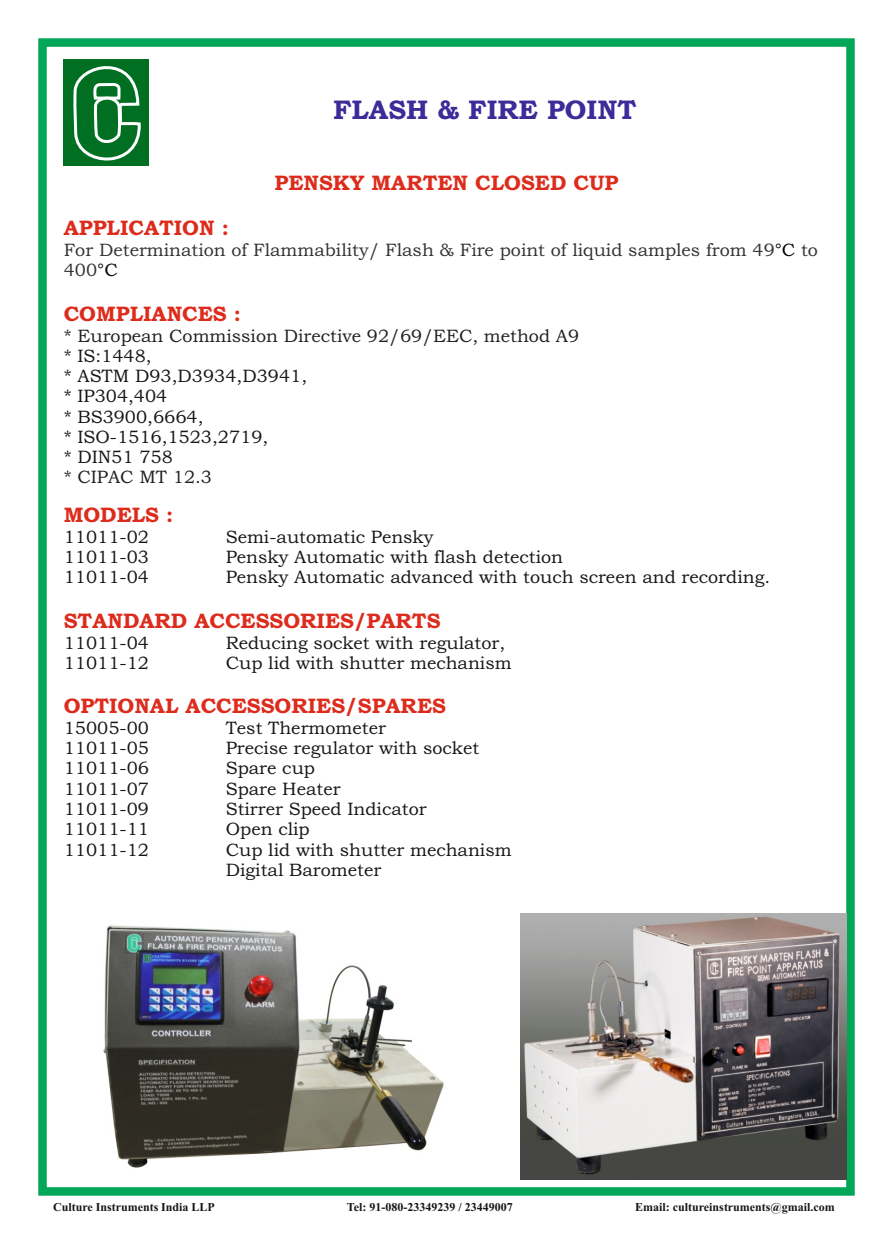
<style>
.page{position:relative;width:893px;height:1234px;background:#fff}
.page>*{position:absolute;margin:0;border:0;box-sizing:border-box;transform-origin:0 0}
.t1{font:700 27px "Bookman Old Style";color:#3c2b99}
.t2{font:700 21px "Bookman Old Style";color:#dd2b1c}
.t3{font:18px/20.2px "Bookman Old Style";color:#151616}
.t4{font:18px/20.2px "Bookman Old Style";color:#323232}
.t5{font:18px/20.2px "Bookman Old Style";color:#241f21}
.t6{font:700 12px "Times New Roman";color:#151616}
.s1{color:#000}
.s2{color:#151616}
</style>
<div class="page">
<div style="left:38px;top:38px;width:817px;height:1157px;border:9px solid #00a759"></div>
<div style="left:64px;top:60px;width:85px;height:106px;background:#006f21"></div>
<svg style="left:72px;top:59px;width:70px;height:102px"></svg>
<img style="left:521px;top:913px;width:325px;height:265px">
<img style="left:103px;top:925px;width:341px;height:243px">
<h1 class="t1" style="left:333px;top:100px;width:304px">FLASH &amp; FIRE POINT</h1>
<p class="t2" style="left:64px;top:220px;width:167px">APPLICATION :</p>
<p class="t2" style="left:274px;top:175px;width:345px">PENSKY MARTEN CLOSED CUP</p>
<p class="t4" style="left:64px;top:241px;width:756px">For Determination of Flammability/ Flash &amp; Fire point of liquid samples from 49<span class="s1">°C</span> to<br>400<span class="s1">°C</span></p>
<p class="t2" style="left:64px;top:305px;width:179px">COMPLIANCES :</p>
<p class="t5" style="left:64px;top:327px;width:517px">* European Commission Directive 92/69/EEC, method A9 * <span class="s2">IS:1448,</span></p>
<p class="t3" style="left:64px;top:367px;width:245px">* ASTM D93,D3934,D3941, * IP304,404<br>* BS3900,6664,<br>* ISO-1516,1523,2719,<br>* DIN51 758</p>
<p class="t5" style="left:64px;top:469px;width:150px">* CIPAC MT 12.3</p>
<p class="t2" style="left:64px;top:506px;width:111px">MODELS :</p>
<p class="t3" style="left:64px;top:528px;width:87px">11011-02<br>11011-03</p>
<p class="t3" style="left:226px;top:528px;width:209px">Semi-automatic Pensky</p>
<p class="t3" style="left:226px;top:548px;width:339px">Pensky Automatic with flash detection</p>
<p class="t3" style="left:64px;top:568px;width:87px">11011-04</p>
<p class="t3" style="left:226px;top:568px;width:546px">Pensky Automatic advanced with touch screen and recording.</p>
<p class="t2" style="left:64px;top:612px;width:378px">STANDARD ACCESSORIES/PARTS</p>
<p class="t3" style="left:64px;top:633px;width:87px">11011-04</p>
<p class="t3" style="left:226px;top:633px;width:281px">Reducing socket with regulator,</p>
<p class="t3" style="left:64px;top:654px;width:87px">11011-12</p>
<p class="t3" style="left:226px;top:654px;width:287px">Cup lid with shutter mechanism</p>
<p class="t2" style="left:64px;top:697px;width:384px">OPTIONAL ACCESSORIES/SPARES</p>
<p class="t3" style="left:64px;top:719px;width:87px">15005-00</p>
<p class="t3" style="left:226px;top:719px;width:162px">Test Thermometer</p>
<p class="t3" style="left:64px;top:739px;width:87px">11011-05</p>
<p class="t3" style="left:226px;top:739px;width:255px">Precise regulator with socket</p>
<p class="t3" style="left:64px;top:759px;width:87px">11011-06</p>
<p class="t3" style="left:226px;top:759px;width:91px">Spare cup</p>
<p class="t3" style="left:64px;top:780px;width:87px">11011-07</p>
<p class="t3" style="left:226px;top:780px;width:116px">Spare Heater</p>
<p class="t3" style="left:64px;top:800px;width:87px">11011-09</p>
<p class="t3" style="left:226px;top:800px;width:202px">Stirrer Speed Indicator</p>
<p class="t3" style="left:64px;top:820px;width:87px">11011-11</p>
<p class="t3" style="left:226px;top:820px;width:85px">Open clip</p>
<p class="t3" style="left:64px;top:840px;width:87px">11011-12</p>
<p class="t3" style="left:226px;top:840px;width:287px">Cup lid with shutter mechanism<br>Digital Barometer</p>
<p class="t6" style="left:53px;top:1202px;width:163px">Culture Instruments India LLP</p>
<p class="t6" style="left:347px;top:1202px;width:167px">Tel: 91-080-23349239 / 23449007</p>
<p class="t6" style="left:635px;top:1202px;width:201px">Email: cultureinstruments@gmail.com</p>
</div>
